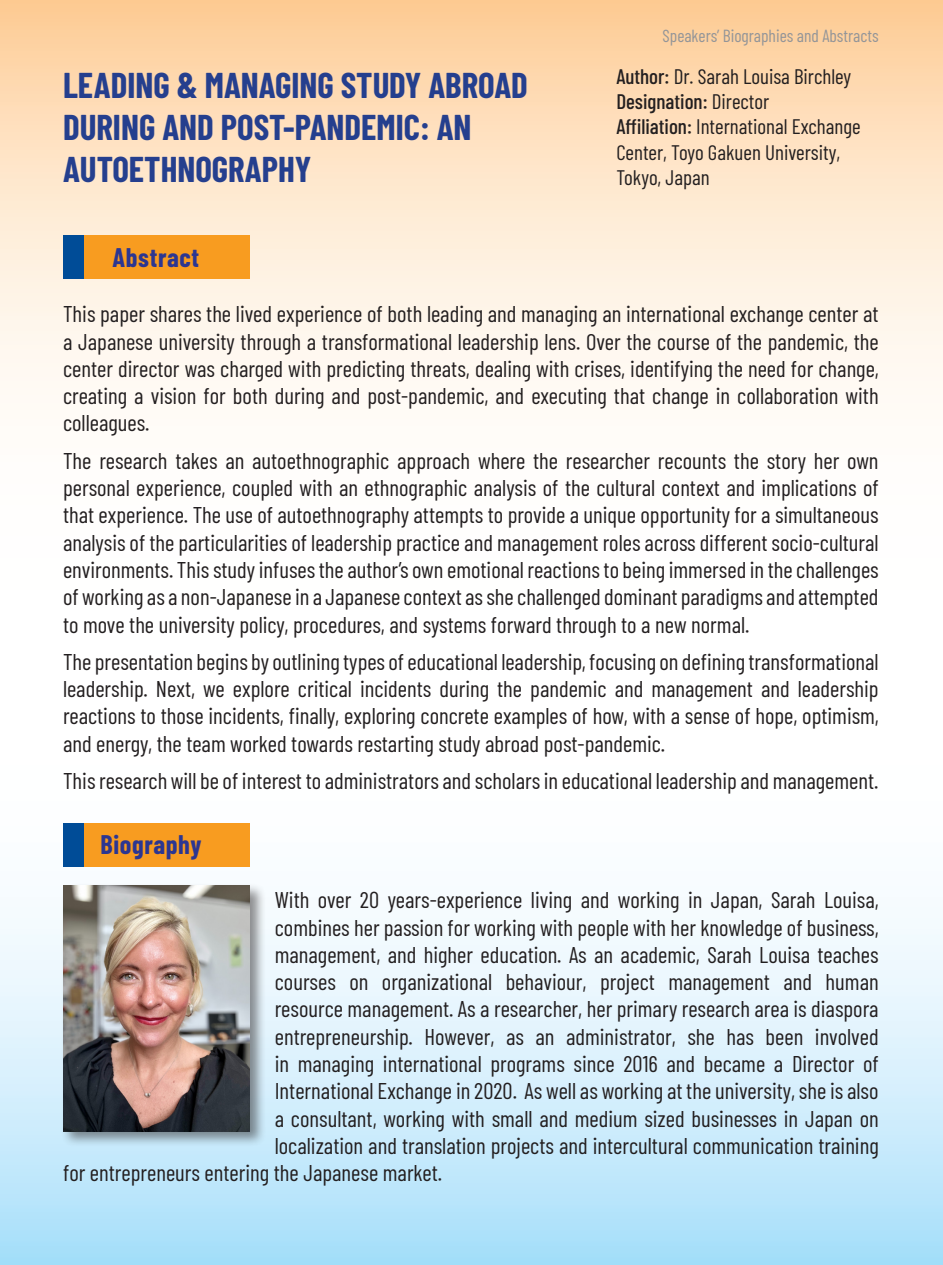
<style>
.page{position:relative;width:943px;height:1265px;background:#fff}
.page>*{position:absolute;margin:0;border:0;box-sizing:border-box;transform-origin:0 0}
.topic{font:700 35px/42px "Barlow Condensed";color:#253f8e}
.Paragraph_Style_1{font:700 26.25px "Barlow Condensed";letter-spacing:.025em;color:#2c3691}
.abstract{font:22.75px/27.3px "Barlow Condensed";color:#231f20;text-align:justify}
.t1{font:21px/25.2px "Barlow Condensed";color:#231f20}
.t2{font:500 21px "Barlow Condensed";color:#231f20}
.t3{font:17.5px "Barlow Condensed";color:#939598}
.s1{font-weight:500}
.s2{font-weight:400}
</style>
<div class="page">
<img style="left:0;top:0;width:943px;height:1265px">
<div style="left:60px;top:883px;width:206px;height:264px;background:#231f20;opacity:.5"></div>
<img style="left:63px;top:885px;width:187px;height:246px">
<div style="left:63px;top:236px;width:187px;height:43px;background:#f89c20"></div>
<div style="left:63px;top:236px;width:21px;height:43px;background:#004c97"></div>
<div style="left:63px;top:823px;width:187px;height:43px;background:#f89c20"></div>
<div style="left:63px;top:823px;width:21px;height:43px;background:#004c97"></div>
<p class="topic" style="left:63px;top:62px;width:466px">LEADING &amp; MANAGING STUDY ABROAD<br>DURING AND POST-PANDEMIC: AN<br>AUTOETHNOGRAPHY</p>
<p class="Paragraph_Style_1" style="left:113px;top:239px;width:88px">Abstract</p>
<p class="t3" style="left:662px;top:24px;width:218px">Speakers’ Biographies and Abstracts</p>
<p class="t1" style="left:616px;top:62px;width:236px"><span class="s1">Author:</span> Dr. Sarah Louisa Birchley</p>
<p class="t2" style="left:616px;top:87px;width:154px">Designation: <span class="s2">Director</span></p>
<p class="t1" style="left:616px;top:113px;width:246px"><span class="s1">Affiliation:</span> International Exchange<br>Center, Toyo Gakuen University,<br>Tokyo, Japan</p>
<p class="abstract" style="left:63px;top:299px;width:817px">This paper shares the lived experience of both leading and managing an international exchange center at a Japanese university through a transformational leadership lens. Over the course of the pandemic, the center director was charged with predicting threats, dealing with crises, identifying the need for change, creating a vision for both during and post-pandemic, and executing that change in collaboration with colleagues.</p>
<p class="abstract" style="left:63px;top:445px;width:817px">The research takes an autoethnographic approach where the researcher recounts the story her own personal experience, coupled with an ethnographic analysis of the cultural context and implications of that experience. The use of autoethnography attempts to provide a unique opportunity for a simultaneous analysis of the particularities of leadership practice and management roles across different socio-cultural environments. This study infuses the author’s own emotional reactions to being immersed in the challenges of working as a non-Japanese in a Japanese context as she challenged dominant paradigms and attempted to move the university policy, procedures, and systems forward through to a new normal.</p>
<p class="abstract" style="left:63px;top:646px;width:817px">The presentation begins by outlining types of educational leadership, focusing on defining transformational leadership. Next, we explore critical incidents during the pandemic and management and leadership reactions to those incidents, finally, exploring concrete examples of how, with a sense of hope, optimism, and energy, the team worked towards restarting study abroad post-pandemic.</p>
<p class="abstract" style="left:63px;top:765px;width:817px">This research will be of interest to administrators and scholars in educational leadership and management.</p>
<p class="Paragraph_Style_1" style="left:100px;top:826px;width:103px">Biography</p>
<p class="abstract" style="left:275px;top:885px;width:605px">With over 20 years-experience living and working in Japan, Sarah Louisa,</p>
<p class="abstract" style="left:275px;top:912px;width:605px">combines her passion for working with people with her knowledge of business,</p>
<p class="abstract" style="left:275px;top:939px;width:605px">management, and higher education. As an academic, Sarah Louisa teaches</p>
<p class="abstract" style="left:275px;top:967px;width:605px">courses on organizational behaviour, project management and human</p>
<p class="abstract" style="left:275px;top:994px;width:605px">resource management. As a researcher, her primary research area is diaspora</p>
<p class="abstract" style="left:275px;top:1021px;width:605px">entrepreneurship. However, as an administrator, she has been involved</p>
<p class="abstract" style="left:275px;top:1049px;width:605px">in managing international programs since 2016 and became a Director of</p>
<p class="abstract" style="left:275px;top:1076px;width:605px">International Exchange in 2020. As well as working at the university, she is also</p>
<p class="abstract" style="left:275px;top:1103px;width:605px">a consultant, working with small and medium sized businesses in Japan on</p>
<p class="abstract" style="left:275px;top:1130px;width:605px">localization and translation projects and intercultural communication training</p>
<p class="abstract" style="left:63px;top:1158px;width:380px">for entrepreneurs entering the Japanese market.</p>
</div>
